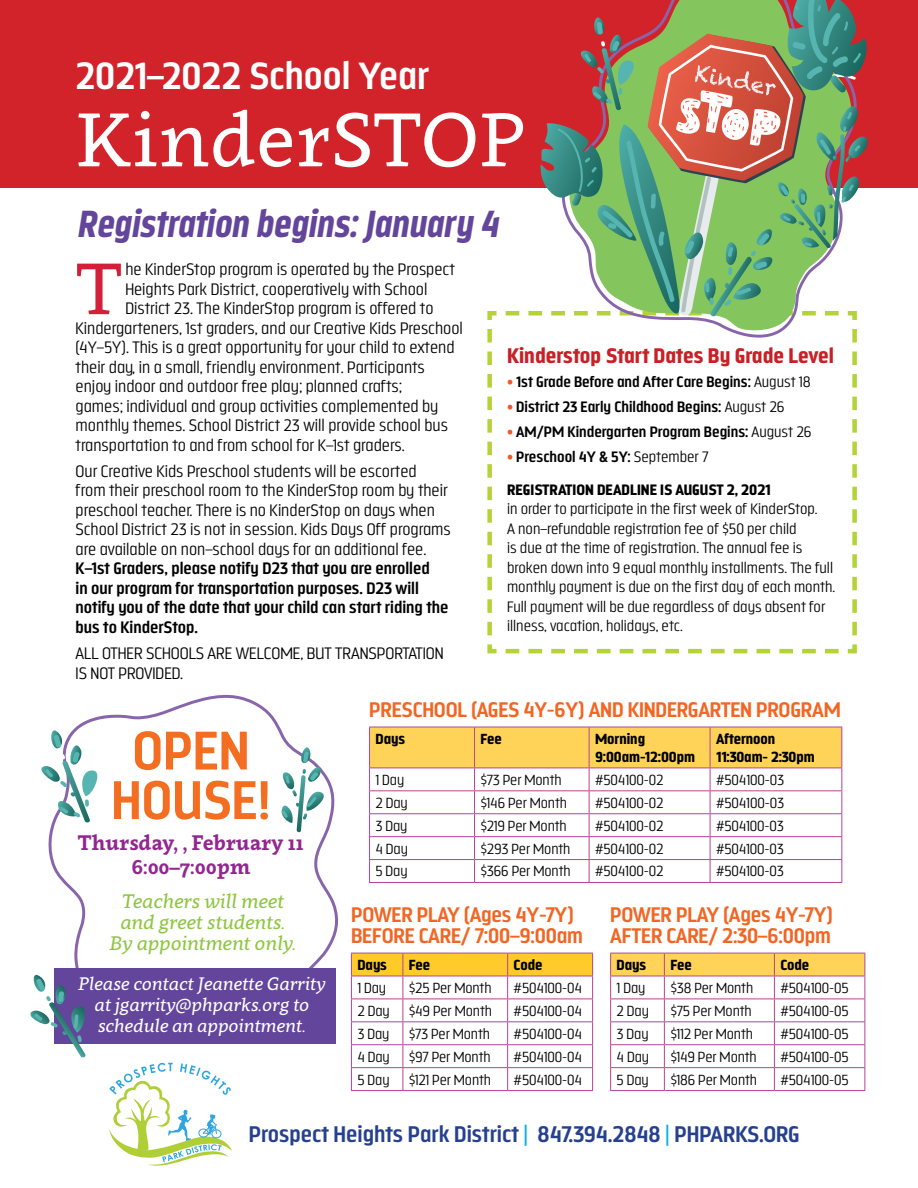
<style>
.page{position:relative;width:918px;height:1188px;background:#fff}
.page>*{position:absolute;margin:0;border:0;box-sizing:border-box;transform-origin:0 0}
.t1{font:75.3px "Clavo";color:#fff}
.t2{font:72.15px "Clavo";color:#d31f38}
.t3{font:700 54px/49.5px "Nordikka";color:#f36e21;text-align:center}
.t4{font:700 37.65px "Nordikka";color:#fff}
.t5{font:italic 900 37.5px "Nordikka";color:#63459b}
.t6{font:700 22.5px "Nordikka";color:#25408f}
.t7{font:700 21px/21px "Nordikka";letter-spacing:-.01em;color:#f26522}
.t8{font:900 21px "Nordikka";color:#c72127}
.t9{font:700 21px/24px "Clavo";letter-spacing:-.01em;color:#92278f;text-align:center}
.t10{font:italic 19.5px/21px "Clavo";letter-spacing:-.01em;color:#8dc63f;text-align:center}
.t11{font:italic 18px/21px "Clavo";letter-spacing:-.01em;color:#fff;text-align:center}
.t12{font:300 16.5px/19.5px "Nordikka";color:#000}
.t13{font:700 16.5px/19.5px "Nordikka";color:#000}
.t14{font:300 15px/19.5px "Nordikka";color:#000}
.t15{font:700 15px "Nordikka";color:#000}
.t16{font:900 15px "Nordikka";color:#000}
.t17{font:300 14.55px "Nordikka";letter-spacing:-.005em;color:#000}
.t18{font:900 14.55px/18px "Nordikka";letter-spacing:-.005em;color:#000}
.s1{color:#f15a26}
.s2{font-weight:300}
.s3{font-weight:400;color:#00aeef}
</style>
<div class="page">
<svg style="left:109px;top:1063px;width:123px;height:103px"></svg>
<svg style="left:48px;top:694px;width:290px;height:274px"></svg>
<svg style="left:41px;top:730px;width:63px;height:94px"></svg>
<svg style="left:279px;top:747px;width:52px;height:86px"></svg>
<div style="left:0;top:0;width:918px;height:187px;background:#d2232a"></div>
<div style="left:54px;top:968px;width:282px;height:76px;background:#63459b"></div>
<svg style="left:31px;top:975px;width:55px;height:82px"></svg>
<svg style="left:487px;top:311px;width:370px;height:343px"></svg>
<svg style="left:369px;top:727px;width:473px;height:155px"></svg>
<hr style="left:369px;top:882px;width:106px;height:1px;background:#b64396">
<hr style="left:475px;top:882px;width:114px;height:1px;background:#b64396">
<hr style="left:589px;top:882px;width:121px;height:1px;background:#b64396">
<hr style="left:710px;top:882px;width:132px;height:1px;background:#b64396">
<svg style="left:351px;top:953px;width:242px;height:137px"></svg>
<hr style="left:351px;top:1090px;width:52px;height:1px;background:#b64396">
<hr style="left:403px;top:1090px;width:105px;height:1px;background:#b64396">
<hr style="left:508px;top:1090px;width:85px;height:1px;background:#b64396">
<svg style="left:610px;top:953px;width:256px;height:137px"></svg>
<hr style="left:610px;top:1090px;width:54px;height:1px;background:#b64396">
<hr style="left:664px;top:1090px;width:110px;height:1px;background:#b64396">
<hr style="left:774px;top:1090px;width:91px;height:1px;background:#b64396">
<svg style="left:501px;top:0;width:375px;height:635px"></svg>
<h3 class="t4" style="left:76px;top:54px;width:355px">2021–2022 School Year</h3>
<h1 class="t1" style="left:76px;top:87px;width:452px">KinderSTOP</h1>
<h3 class="t5" style="left:77px;top:202px;width:423px">Registration begins: January 4</h3>
<h2 class="t2" style="left:76px;top:239px;width:48px">T</h2>
<p class="t12" style="left:125px;top:259px;width:331px">he KinderStop program is operated by the Prospect</p>
<p class="t12" style="left:125px;top:279px;width:304px">Heights Park District, cooperatively with School</p>
<p class="t12" style="left:125px;top:298px;width:310px">District 23. The KinderStop program is offered to</p>
<p class="t12" style="left:76px;top:318px;width:389px">Kindergarteners, 1st graders, and our Creative Kids Preschool</p>
<p class="t12" style="left:76px;top:337px;width:380px">(4Y–5Y). This is a great opportunity for your child to extend</p>
<p class="t12" style="left:76px;top:357px;width:351px">their day, in a small, friendly environment. Participants</p>
<p class="t12" style="left:76px;top:376px;width:328px">enjoy indoor and outdoor free play; planned crafts;</p>
<p class="t12" style="left:76px;top:396px;width:364px">games; individual and group activities complemented by</p>
<p class="t12" style="left:76px;top:415px;width:374px">monthly themes. School District 23 will provide school bus</p>
<p class="t12" style="left:76px;top:435px;width:331px">transportation to and from school for K–1st graders.</p>
<p class="t12" style="left:76px;top:461px;width:377px">Our Creative Kids Preschool students will be escorted from their preschool room to the KinderStop room by their preschool teacher. There is no KinderStop on days when School District 23 is not in session. Kids Days Off programs are available on non–school days for an additional fee.</p>
<p class="t13" style="left:76px;top:559px;width:374px">K–1st Graders, please notify D23 that you are enrolled<br>in our program for transportation purposes. D23 will notify you of the date that your child can start riding the bus to KinderStop.</p>
<p class="t12" style="left:76px;top:643px;width:370px">ALL OTHER SCHOOLS ARE WELCOME, BUT TRANSPORTATION<br>IS NOT PROVIDED.</p>
<p class="t8" style="left:507px;top:343px;width:328px">Kinderstop Start Dates By Grade Level</p>
<p class="t15" style="left:507px;top:373px;width:305px"><span class="s1">•</span> 1st Grade Before and After Care Begins: <span class="s2">August 18</span></p>
<p class="t15" style="left:507px;top:398px;width:279px"><span class="s1">•</span> District 23 Early Childhood Begins: <span class="s2">August 26</span></p>
<p class="t15" style="left:507px;top:423px;width:306px"><span class="s1">•</span> AM/PM Kindergarten Program Begins: <span class="s2">August 26</span></p>
<p class="t15" style="left:507px;top:448px;width:203px"><span class="s1">•</span> Preschool 4Y &amp; 5Y: <span class="s2">September 7</span></p>
<p class="t16" style="left:507px;top:481px;width:265px">REGISTRATION DEADLINE IS AUGUST 2, 2021</p>
<p class="t14" style="left:507px;top:499px;width:330px">in order to participate in the first week of KinderStop.<br>A non–refundable registration fee of $50 per child<br>is due at the time of registration. The annual fee is broken down into 9 equal monthly installments. The full monthly payment is due on the first day of each month.<br>Full payment will be due regardless of days absent for illness, vacation, holidays, etc.</p>
<h3 class="t3" style="left:111px;top:726px;width:161px">OPEN<br>HOUSE!</h3>
<p class="t9" style="left:78px;top:830px;width:228px">Thursday, , February 11<br>6:00–7:00pm</p>
<p class="t10" style="left:109px;top:890px;width:189px">Teachers will meet and greet students.<br>By appointment only.</p>
<p class="t11" style="left:78px;top:972px;width:249px">Please contact Jeanette Garrity at jgarrity@phparks.org to schedule an appointment.</p>
<p class="t7" style="left:369px;top:700px;width:473px">PRESCHOOL (AGES 4Y-6Y) AND KINDERGARTEN PROGRAM</p>
<p class="t18" style="left:376px;top:730px;width:31px">Days</p>
<p class="t18" style="left:481px;top:730px;width:23px">Fee</p>
<p class="t18" style="left:595px;top:730px;width:102px">Morning<br>9:00am-12:00pm</p>
<p class="t18" style="left:716px;top:730px;width:100px">Afternoon<br>11:30am- 2:30pm</p>
<p class="t17" style="left:376px;top:771px;width:30px">1 Day</p>
<p class="t17" style="left:481px;top:771px;width:83px">$73 Per Month</p>
<p class="t17" style="left:595px;top:771px;width:70px">#504100-02</p>
<p class="t17" style="left:716px;top:771px;width:69px">#504100-03</p>
<p class="t17" style="left:376px;top:794px;width:34px">2 Day</p>
<p class="t17" style="left:481px;top:794px;width:88px">$146 Per Month</p>
<p class="t17" style="left:595px;top:794px;width:70px">#504100-02</p>
<p class="t17" style="left:716px;top:794px;width:69px">#504100-03</p>
<p class="t17" style="left:376px;top:817px;width:34px">3 Day</p>
<p class="t17" style="left:481px;top:817px;width:88px">$219 Per Month</p>
<p class="t17" style="left:595px;top:817px;width:70px">#504100-02</p>
<p class="t17" style="left:716px;top:817px;width:69px">#504100-03</p>
<p class="t17" style="left:376px;top:840px;width:34px">4 Day</p>
<p class="t17" style="left:481px;top:840px;width:91px">$293 Per Month</p>
<p class="t17" style="left:595px;top:840px;width:70px">#504100-02</p>
<p class="t17" style="left:716px;top:840px;width:69px">#504100-03</p>
<p class="t17" style="left:375px;top:863px;width:34px">5 Day</p>
<p class="t17" style="left:480px;top:863px;width:92px">$366 Per Month</p>
<p class="t17" style="left:595px;top:863px;width:70px">#504100-02</p>
<p class="t17" style="left:716px;top:863px;width:69px">#504100-03</p>
<p class="t7" style="left:351px;top:905px;width:233px">POWER PLAY (Ages 4Y-7Y)<br>BEFORE CARE/ 7:00–9:00am</p>
<p class="t18" style="left:357px;top:956px;width:31px">Days</p>
<p class="t18" style="left:409px;top:956px;width:23px">Fee</p>
<p class="t18" style="left:514px;top:956px;width:30px">Code</p>
<p class="t17" style="left:357px;top:980px;width:30px">1 Day</p>
<p class="t17" style="left:409px;top:980px;width:84px">$25 Per Month</p>
<p class="t17" style="left:514px;top:980px;width:70px">#504100-04</p>
<p class="t17" style="left:357px;top:1002px;width:34px">2 Day</p>
<p class="t17" style="left:409px;top:1002px;width:85px">$49 Per Month</p>
<p class="t17" style="left:514px;top:1002px;width:70px">#504100-04</p>
<p class="t17" style="left:357px;top:1025px;width:34px">3 Day</p>
<p class="t17" style="left:409px;top:1025px;width:83px">$73 Per Month</p>
<p class="t17" style="left:514px;top:1025px;width:70px">#504100-04</p>
<p class="t17" style="left:357px;top:1048px;width:34px">4 Day</p>
<p class="t17" style="left:409px;top:1048px;width:83px">$97 Per Month</p>
<p class="t17" style="left:514px;top:1048px;width:70px">#504100-04</p>
<p class="t17" style="left:357px;top:1071px;width:34px">5 Day</p>
<p class="t17" style="left:409px;top:1071px;width:84px">$121 Per Month</p>
<p class="t17" style="left:514px;top:1071px;width:70px">#504100-04</p>
<p class="t7" style="left:610px;top:905px;width:224px">POWER PLAY (Ages 4Y-7Y)<br>AFTER CARE/ 2:30–6:00pm</p>
<p class="t18" style="left:617px;top:956px;width:31px">Days</p>
<p class="t18" style="left:670px;top:956px;width:23px">Fee</p>
<p class="t18" style="left:780px;top:956px;width:30px">Code</p>
<p class="t17" style="left:617px;top:980px;width:30px">1 Day</p>
<p class="t17" style="left:670px;top:980px;width:84px">$38 Per Month</p>
<p class="t17" style="left:780px;top:980px;width:70px">#504100-05</p>
<p class="t17" style="left:617px;top:1002px;width:34px">2 Day</p>
<p class="t17" style="left:670px;top:1002px;width:83px">$75 Per Month</p>
<p class="t17" style="left:780px;top:1002px;width:70px">#504100-05</p>
<p class="t17" style="left:617px;top:1025px;width:34px">3 Day</p>
<p class="t17" style="left:670px;top:1025px;width:84px">$112 Per Month</p>
<p class="t17" style="left:780px;top:1025px;width:70px">#504100-05</p>
<p class="t17" style="left:617px;top:1048px;width:34px">4 Day</p>
<p class="t17" style="left:670px;top:1048px;width:88px">$149 Per Month</p>
<p class="t17" style="left:780px;top:1048px;width:70px">#504100-05</p>
<p class="t17" style="left:617px;top:1071px;width:34px">5 Day</p>
<p class="t17" style="left:670px;top:1071px;width:88px">$186 Per Month</p>
<p class="t17" style="left:780px;top:1071px;width:70px">#504100-05</p>
<h3 class="t6" style="left:249px;top:1121px;width:553px">Prospect Heights Park District <span class="s3">|</span> 847.394.2848 <span class="s3">|</span> PHPARKS.ORG</h3>
</div>
